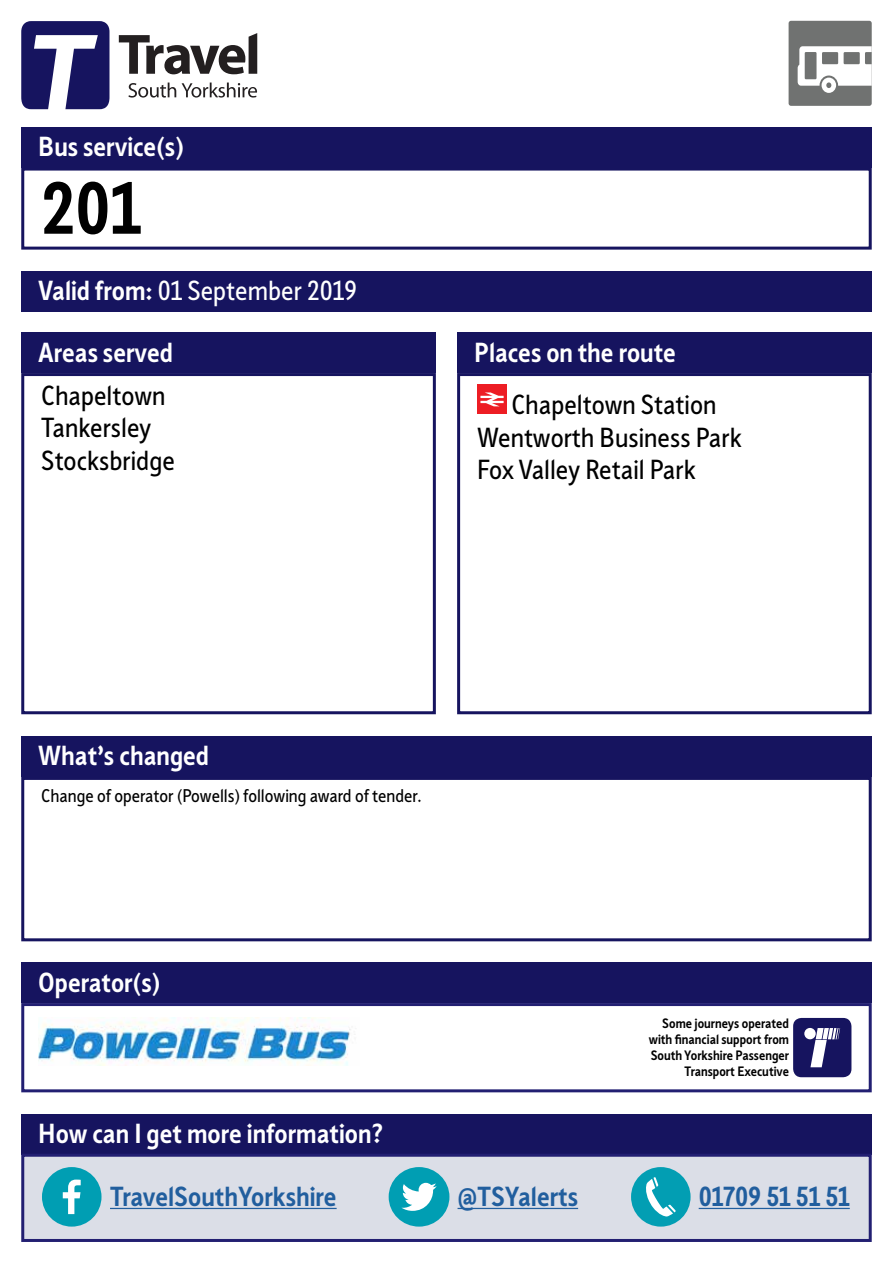
<style>
.page{position:relative;width:893px;height:1263px;background:#fff}
.page>*{position:absolute;margin:0;border:0;box-sizing:border-box;transform-origin:0 0}
.t1{font:700 72px "Sheffield Sans 2";color:#000}
.t2{font:700 27px "Sheffield Sans 2";color:#fff}
.t3{font:27px/32.4px "Sheffield Sans 2";color:#000}
.t4{font:700 27px "Sheffield Sans 2";color:#215e9e}
.t5{font:27px "Sheffield Sans 2";color:#fff}
.t6{font:18px "Sheffield Sans 2";color:#000}
.t7{font:700 13.35px/16px "Sheffield Sans 2";color:#000;text-align:right}
.s1{font-weight:700}
</style>
<div class="page">
<div style="left:21px;top:271px;width:851px;height:40px;background:#16145f"></div>
<div style="left:21px;top:127px;width:851px;height:41px;background:#16145f"></div>
<div style="left:21px;top:168px;width:851px;height:82px;border:3px solid #16145f"></div>
<div style="left:21px;top:736px;width:851px;height:41px;background:#16145f"></div>
<div style="left:21px;top:777px;width:851px;height:164px;border:3px solid #16145f"></div>
<div style="left:21px;top:333px;width:415px;height:40px;background:#16145f"></div>
<div style="left:21px;top:373px;width:415px;height:341px;border:3px solid #16145f"></div>
<div style="left:457px;top:333px;width:415px;height:40px;background:#16145f"></div>
<div style="left:477px;top:385px;width:30px;height:29px;background:#ed1d24"></div>
<svg style="left:480px;top:392px;width:24px;height:14px"></svg>
<div style="left:457px;top:373px;width:415px;height:341px;border:3px solid #16145f"></div>
<div style="left:21px;top:962px;width:851px;height:41px;background:#16145f"></div>
<div style="left:21px;top:1003px;width:851px;height:89px;border:3px solid #221f72"></div>
<div style="left:793px;top:1018px;width:58px;height:59px;background:#16145f;border-radius:8px"></div>
<div style="left:804px;top:1028px;width:12px;height:11px;background:#fff;border-radius:50%"></div>
<svg style="left:810px;top:1028px;width:30px;height:39px"></svg>
<div style="left:789px;top:21px;width:83px;height:85px;background:#707271;border-radius:3px"></div>
<svg style="left:798px;top:46px;width:74px;height:47px"></svg>
<img style="left:38px;top:1018px;width:313px;height:48px">
<svg style="left:128px;top:83px;width:48px;height:15px"></svg>
<svg style="left:182px;top:83px;width:75px;height:15px"></svg>
<svg style="left:119px;top:33px;width:138px;height:41px"></svg>
<svg style="left:21px;top:21px;width:88px;height:88px"></svg>
<div style="left:21px;top:1114px;width:851px;height:41px;background:#16145f"></div>
<div style="left:21px;top:1154px;width:851px;height:88px;background:#dbdee7;border:3px solid #221f72"></div>
<hr style="left:110px;top:1208px;width:227px;height:1px;background:#215e9e">
<hr style="left:458px;top:1208px;width:120px;height:1px;background:#215e9e">
<hr style="left:699px;top:1208px;width:151px;height:1px;background:#215e9e">
<div style="left:42px;top:1167px;width:60px;height:59px;background:#009eb3;border-radius:50%"></div>
<svg style="left:63px;top:1179px;width:18px;height:35px"></svg>
<div style="left:389px;top:1167px;width:60px;height:59px;background:#009eb3;border-radius:50%"></div>
<svg style="left:401px;top:1183px;width:36px;height:28px"></svg>
<div style="left:631px;top:1167px;width:60px;height:59px;background:#029eb3;border-radius:50%"></div>
<svg style="left:646px;top:1177px;width:30px;height:39px"></svg>
<p class="t2" style="left:38px;top:128px;width:147px">Bus service(s)</p>
<h1 class="t1" style="left:41px;top:160px;width:101px">201</h1>
<p class="t5" style="left:38px;top:272px;width:320px"><span class="s1">Valid from:</span> 01 September 2019</p>
<p class="t2" style="left:38px;top:334px;width:136px">Areas served</p>
<p class="t3" style="left:41px;top:379px;width:135px">Chapeltown<br>Tankersley<br>Stocksbridge</p>
<p class="t2" style="left:474px;top:334px;width:203px">Places on the route</p>
<p class="t3" style="left:477px;top:388px;width:266px;text-indent:34px">Chapeltown Station<br>Wentworth Business Park<br>Fox Valley Retail Park</p>
<p class="t2" style="left:38px;top:738px;width:172px">What’s changed</p>
<p class="t6" style="left:41px;top:784px;width:382px">Change of operator (Powells) following award of tender.</p>
<p class="t2" style="left:38px;top:964px;width:124px">Operator(s)</p>
<p class="t7" style="left:649px;top:1015px;width:142px">Some journeys operated with financial support from<br>South Yorkshire Passenger<br>Transport Executive</p>
<p class="t2" style="left:38px;top:1116px;width:347px">How can I get more information?</p>
<p class="t4" style="left:110px;top:1178px;width:228px">TravelSouthYorkshire</p>
<p class="t4" style="left:458px;top:1178px;width:122px">@TSYalerts</p>
<p class="t4" style="left:699px;top:1178px;width:153px">01709 51 51 51</p>
</div>
